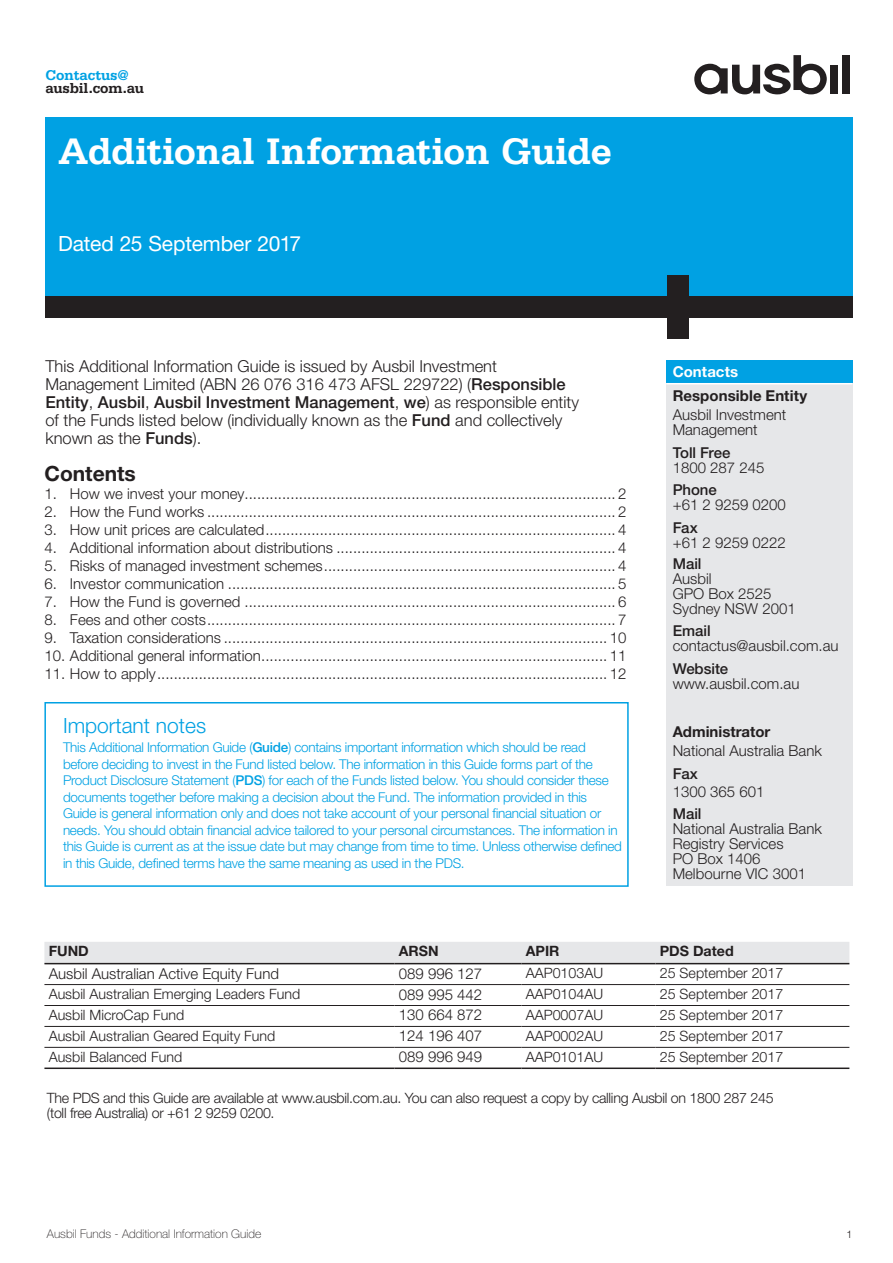
<style>
.page{position:relative;width:893px;height:1263px;background:#fff}
.page>*{position:absolute;margin:0;border:0;box-sizing:border-box;transform-origin:0 0}
.t1{font:700 39px "Serifa Std";letter-spacing:-.015em;color:#fff}
.t2{font:21px "Helvetica Neue LT Std";letter-spacing:-.005em;color:#fff}
.t3{font:300 21px "Helvetica Neue LT Std";color:#00a1e3}
.t4{font:700 21px "Helvetica Neue LT Std";color:#231f20}
.t5{font:300 16.5px/18px "Helvetica Neue LT Std";color:#231f20}
.t6{font:300 15px/15px "Helvetica Neue LT Std";color:#231f20}
.t7{font:500 15px "Helvetica Neue LT Std";color:#231f20}
.t8{font:700 15px "Helvetica Neue LT Std";color:#231f20}
.t9{font:700 15px "Serifa Std";letter-spacing:-.01em;color:#231f20}
.t10{font:700 15px "Serifa Std";letter-spacing:-.005em;color:#00a1e3}
.t11{font:700 15px "Helvetica Neue LT Std";letter-spacing:.005em;color:#fff}
.t12{font:300 14.25px "Helvetica Neue LT Std";color:#231f20}
.t13{font:300 14.25px/15px "Helvetica Neue LT Std";letter-spacing:-.02em;color:#231f20}
.t14{font:700 14.25px "Helvetica Neue LT Std";color:#231f20}
.t15{font:300 13.5px/16.5px "Helvetica Neue LT Std";letter-spacing:-.02em;color:#00a1e3}
.t16{font:100 12px "Helvetica Neue LT Std";color:#231f20}
.t17{font:300 10.5px "Helvetica Neue LT Std";color:#231f20}
.s1{font-weight:500}
</style>
<div class="page">
<div style="left:45px;top:118px;width:808px;height:178px;background:#00a1e3"></div>
<div style="left:45px;top:296px;width:808px;height:22px;background:#231f20"></div>
<div style="left:667px;top:275px;width:22px;height:64px;background:#231f20"></div>
<div style="left:44px;top:702px;width:585px;height:185px;border:2px solid #00a1e3"></div>
<div style="left:44px;top:942px;width:805px;height:22px;background:#e6e7e9"></div>
<hr style="left:44px;top:1047px;width:351px;height:1px;background:#231f20">
<hr style="left:395px;top:1047px;width:126px;height:1px;background:#231f20">
<hr style="left:521px;top:1047px;width:134px;height:1px;background:#231f20">
<hr style="left:656px;top:1047px;width:193px;height:1px;background:#231f20">
<hr style="left:44px;top:984px;width:351px;height:1px;background:#231f20">
<hr style="left:395px;top:984px;width:126px;height:1px;background:#231f20">
<hr style="left:521px;top:984px;width:134px;height:1px;background:#231f20">
<hr style="left:656px;top:984px;width:193px;height:1px;background:#231f20">
<hr style="left:44px;top:1005px;width:351px;height:1px;background:#231f20">
<hr style="left:395px;top:1005px;width:126px;height:1px;background:#231f20">
<hr style="left:521px;top:1005px;width:134px;height:1px;background:#231f20">
<hr style="left:656px;top:1005px;width:193px;height:1px;background:#231f20">
<hr style="left:44px;top:1026px;width:351px;height:1px;background:#231f20">
<hr style="left:395px;top:1026px;width:126px;height:1px;background:#231f20">
<hr style="left:521px;top:1026px;width:134px;height:1px;background:#231f20">
<hr style="left:656px;top:1026px;width:193px;height:1px;background:#231f20">
<hr style="left:44px;top:963px;width:351px;height:1px;background:#231f20">
<hr style="left:395px;top:963px;width:126px;height:1px;background:#231f20">
<hr style="left:521px;top:963px;width:134px;height:1px;background:#231f20">
<hr style="left:656px;top:963px;width:193px;height:1px;background:#231f20">
<hr style="left:44px;top:1067px;width:351px;height:2px;background:#231f20">
<hr style="left:395px;top:1067px;width:126px;height:2px;background:#231f20">
<hr style="left:521px;top:1067px;width:134px;height:2px;background:#231f20">
<hr style="left:656px;top:1067px;width:193px;height:2px;background:#231f20">
<div style="left:666px;top:360px;width:186px;height:24px;background:#00a1e3"></div>
<div style="left:666px;top:384px;width:186px;height:502px;background:#e6e7e9"></div>
<hr style="left:666px;top:383px;width:186px;height:1px;background:#fff">
<svg style="left:694px;top:55px;width:133px;height:39px"></svg>
<div style="left:830px;top:65px;width:8px;height:28px;background:#231f20"></div>
<div style="left:842px;top:55px;width:8px;height:38px;background:#231f20"></div>
<p class="t10" style="left:45px;top:66px;width:85px">Contactus@</p>
<p class="t9" style="left:45px;top:79px;width:100px">ausbil.com.au</p>
<h1 class="t1" style="left:58px;top:128px;width:556px">Additional Information Guide</h1>
<h2 class="t2" style="left:58px;top:231px;width:245px">Dated 25 September 2017</h2>
<p class="t5" style="left:45px;top:357px;width:535px">This Additional Information Guide is issued by Ausbil Investment Management Limited (ABN 26 076 316 473 AFSL 229722) (<span class="s1">Responsible Entity</span>, <span class="s1">Ausbil</span>, <span class="s1">Ausbil Investment Management</span>, <span class="s1">we</span>) as responsible entity of the Funds listed below (individually known as the <span class="s1">Fund</span> and collectively known as the <span class="s1">Funds</span>).</p>
<h2 class="t4" style="left:44px;top:461px;width:93px">Contents</h2>
<p class="t6" style="left:44px;top:486px;width:584px">1. How we invest your money......................................................................................... 2</p>
<p class="t6" style="left:44px;top:504px;width:584px">2. How the Fund works .................................................................................................. 2</p>
<p class="t6" style="left:44px;top:522px;width:584px">3. How unit prices are calculated.................................................................................... 4</p>
<p class="t6" style="left:44px;top:540px;width:584px">4. Additional information about distributions ................................................................... 4</p>
<p class="t6" style="left:44px;top:558px;width:584px">5. Risks of managed investment schemes...................................................................... 4</p>
<p class="t6" style="left:44px;top:576px;width:584px">6. Investor communication ............................................................................................. 5</p>
<p class="t6" style="left:44px;top:594px;width:584px">7. How the Fund is governed ......................................................................................... 6</p>
<p class="t6" style="left:44px;top:612px;width:584px">8. Fees and other costs.................................................................................................. 7</p>
<p class="t6" style="left:44px;top:630px;width:584px">9. Taxation considerations ............................................................................................ 10</p>
<p class="t6" style="left:44px;top:648px;width:584px">10. Additional general information................................................................................... 11</p>
<p class="t6" style="left:44px;top:666px;width:584px">11. How to apply............................................................................................................ 12</p>
<h2 class="t3" style="left:63px;top:712px;width:145px">Important notes</h2>
<p class="t15" style="left:63px;top:739px;width:560px">This Additional Information Guide (<span class="s1">Guide</span>) contains important information which should be read before deciding to invest in the Fund listed below. The information in this Guide forms part of the Product Disclosure Statement (<span class="s1">PDS</span>) for each of the Funds listed below. You should consider these documents together before making a decision about the Fund. The information provided in this Guide is general information only and does not take account of your personal financial situation or needs. You should obtain financial advice tailored to your personal circumstances. The information in this Guide is current as at the issue date but may change from time to time. Unless otherwise defined in this Guide, defined terms have the same meaning as used in the PDS.</p>
<p class="t11" style="left:673px;top:363px;width:67px">Contacts</p>
<p class="t8" style="left:673px;top:386px;width:136px">Responsible Entity</p>
<p class="t6" style="left:673px;top:407px;width:115px">Ausbil Investment<br>Management</p>
<p class="t7" style="left:673px;top:443px;width:59px">Toll Free</p>
<p class="t6" style="left:673px;top:460px;width:93px">1800 287 245</p>
<p class="t7" style="left:673px;top:481px;width:46px">Phone</p>
<p class="t6" style="left:673px;top:497px;width:115px">+61 2 9259 0200</p>
<p class="t7" style="left:673px;top:518px;width:27px">Fax</p>
<p class="t6" style="left:673px;top:535px;width:115px">+61 2 9259 0222</p>
<p class="t7" style="left:673px;top:554px;width:30px">Mail</p>
<p class="t6" style="left:673px;top:571px;width:125px">Ausbil<br>GPO Box 2525<br>Sydney NSW 2001</p>
<p class="t7" style="left:673px;top:622px;width:39px">Email</p>
<p class="t6" style="left:673px;top:638px;width:167px">contactus@ausbil.com.au</p>
<p class="t7" style="left:673px;top:659px;width:57px">Website</p>
<p class="t6" style="left:673px;top:676px;width:128px">www.ausbil.com.au</p>
<p class="t8" style="left:673px;top:722px;width:99px">Administrator</p>
<p class="t6" style="left:673px;top:743px;width:151px">National Australia Bank</p>
<p class="t7" style="left:673px;top:764px;width:27px">Fax</p>
<p class="t6" style="left:673px;top:784px;width:93px">1300 365 601</p>
<p class="t7" style="left:673px;top:805px;width:30px">Mail</p>
<p class="t6" style="left:673px;top:821px;width:151px">National Australia Bank<br>Registry Services<br>PO Box 1406<br>Melbourne VIC 3001</p>
<p class="t14" style="left:49px;top:942px;width:42px">FUND</p>
<p class="t14" style="left:399px;top:942px;width:41px">ARSN</p>
<p class="t14" style="left:526px;top:942px;width:35px">APIR</p>
<p class="t14" style="left:660px;top:942px;width:75px">PDS Dated</p>
<p class="t6" style="left:49px;top:965px;width:232px">Ausbil Australian Active Equity Fund</p>
<p class="t6" style="left:399px;top:965px;width:85px">089 996 127</p>
<p class="t12" style="left:526px;top:964px;width:79px">AAP0103AU</p>
<p class="t12" style="left:660px;top:964px;width:125px">25 September 2017</p>
<p class="t12" style="left:49px;top:985px;width:253px">Ausbil Australian Emerging Leaders Fund</p>
<p class="t6" style="left:399px;top:986px;width:85px">089 995 442</p>
<p class="t12" style="left:526px;top:985px;width:79px">AAP0104AU</p>
<p class="t12" style="left:660px;top:985px;width:125px">25 September 2017</p>
<p class="t12" style="left:49px;top:1006px;width:137px">Ausbil MicroCap Fund</p>
<p class="t6" style="left:399px;top:1007px;width:85px">130 664 872</p>
<p class="t12" style="left:526px;top:1006px;width:79px">AAP0007AU</p>
<p class="t12" style="left:660px;top:1006px;width:125px">25 September 2017</p>
<p class="t12" style="left:49px;top:1027px;width:228px">Ausbil Australian Geared Equity Fund</p>
<p class="t6" style="left:399px;top:1028px;width:85px">124 196 407</p>
<p class="t12" style="left:526px;top:1027px;width:79px">AAP0002AU</p>
<p class="t12" style="left:660px;top:1027px;width:125px">25 September 2017</p>
<p class="t12" style="left:49px;top:1048px;width:135px">Ausbil Balanced Fund</p>
<p class="t6" style="left:399px;top:1049px;width:85px">089 996 949</p>
<p class="t12" style="left:526px;top:1048px;width:79px">AAP0101AU</p>
<p class="t12" style="left:660px;top:1048px;width:125px">25 September 2017</p>
<p class="t13" style="left:47px;top:1090px;width:728px">The PDS and this Guide are available at www.ausbil.com.au. You can also request a copy by calling Ausbil on 1800 287 245 (toll free Australia) or +61 2 9259 0200.</p>
<p class="t16" style="left:47px;top:1226px;width:216px">Ausbil Funds - Additional Information Guide</p>
<p class="t17" style="left:847px;top:1227px;width:7px">1</p>
</div>
